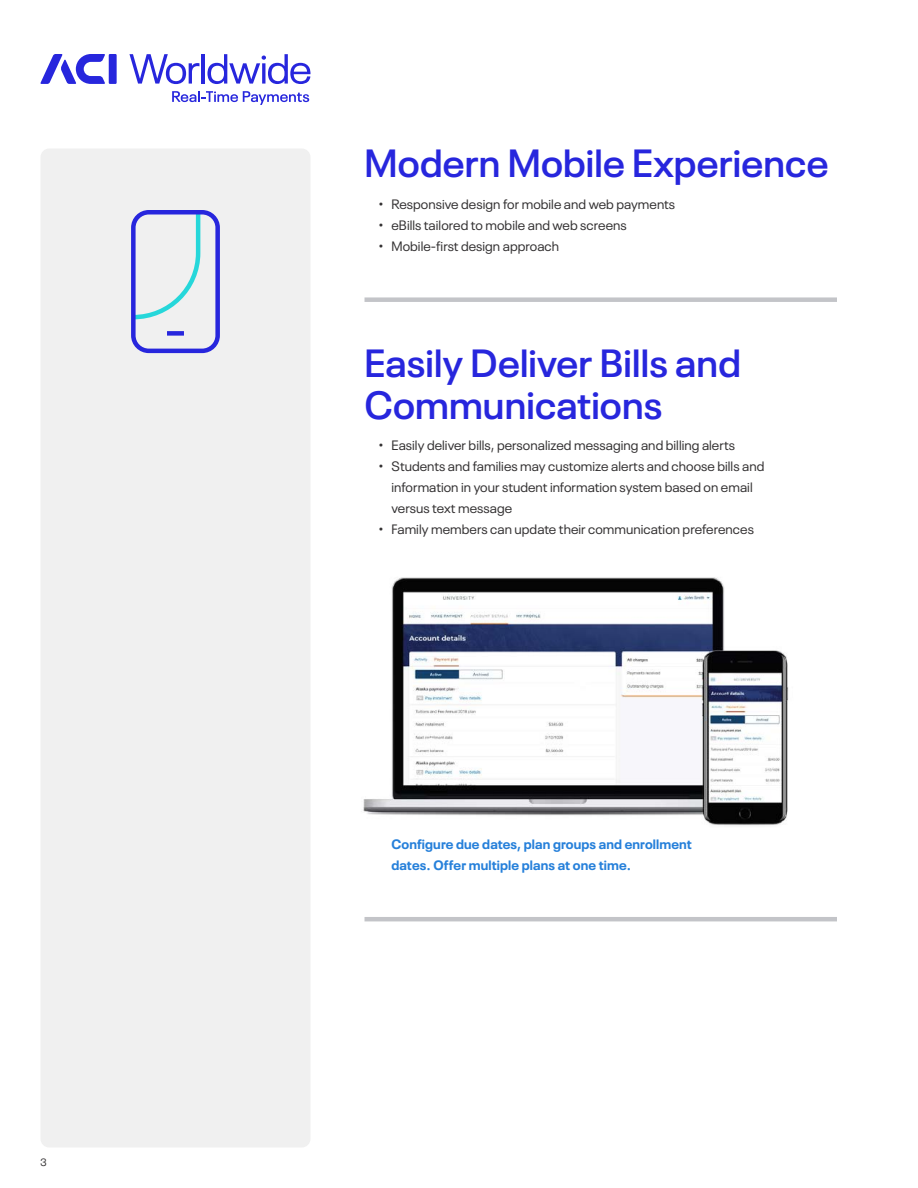
<style>
.page{position:relative;width:918px;height:1188px;background:#fff}
.page>*{position:absolute;margin:0;border:0;box-sizing:border-box;transform-origin:0 0}
.t1{font:600 39px/42px "Neue Plak";letter-spacing:.005em;color:#2726dd}
.t2{font:13.5px/21px "Neue Plak";letter-spacing:.005em;color:#333132}
.t3{font:700 13.5px/21px "Neue Plak";letter-spacing:.01em;color:#2680da}
.t4{font:10.5px "Neue Plak";color:#333132}
</style>
<div class="page">
<div style="left:40px;top:148px;width:270px;height:1000px;background:#f0f0f0;border-radius:9px"></div>
<img style="left:363px;top:577px;width:426px;height:249px">
<div style="left:109px;top:54px;width:8px;height:30px;background:#2726dd"></div>
<svg style="left:40px;top:54px;width:65px;height:30px"></svg>
<svg style="left:129px;top:54px;width:70px;height:30px"></svg>
<hr style="left:202px;top:54px;width:3px;height:30px;background:#2726dd">
<svg style="left:207px;top:54px;width:104px;height:30px"></svg>
<svg style="left:172px;top:91px;width:137px;height:14px"></svg>
<div style="left:364px;top:297px;width:473px;height:5px;background:#c3c4c8"></div>
<svg style="left:131px;top:210px;width:89px;height:144px"></svg>
<hr style="left:364px;top:917px;width:473px;height:4px;background:#c3c4c8">
<p class="t4" style="left:40px;top:1155px;width:8px">3</p>
<h1 class="t1" style="left:364px;top:138px;width:466px">Modern Mobile Experience</h1>
<p class="t2" style="left:378px;top:192px;width:299px">• Responsive design for mobile and web payments</p>
<p class="t2" style="left:378px;top:213px;width:250px">• eBills tailored to mobile and web screens</p>
<p class="t2" style="left:378px;top:234px;width:183px">• Mobile-first design approach</p>
<h1 class="t1" style="left:364px;top:338px;width:378px">Easily Deliver Bills and<br>Communications</h1>
<p class="t2" style="left:378px;top:433px;width:359px">• Easily deliver bills, personalized messaging and billing alerts</p>
<p class="t2" style="left:392px;top:454px;width:374px;text-indent:-13px">• Students and families may customize alerts and choose bills and information in your student information system based on email versus text message</p>
<p class="t2" style="left:378px;top:517px;width:377px">• Family members can update their communication preferences</p>
<p class="t3" style="left:392px;top:832px;width:302px">Configure due dates, plan groups and enrollment dates. Offer multiple plans at one time.</p>
</div>
